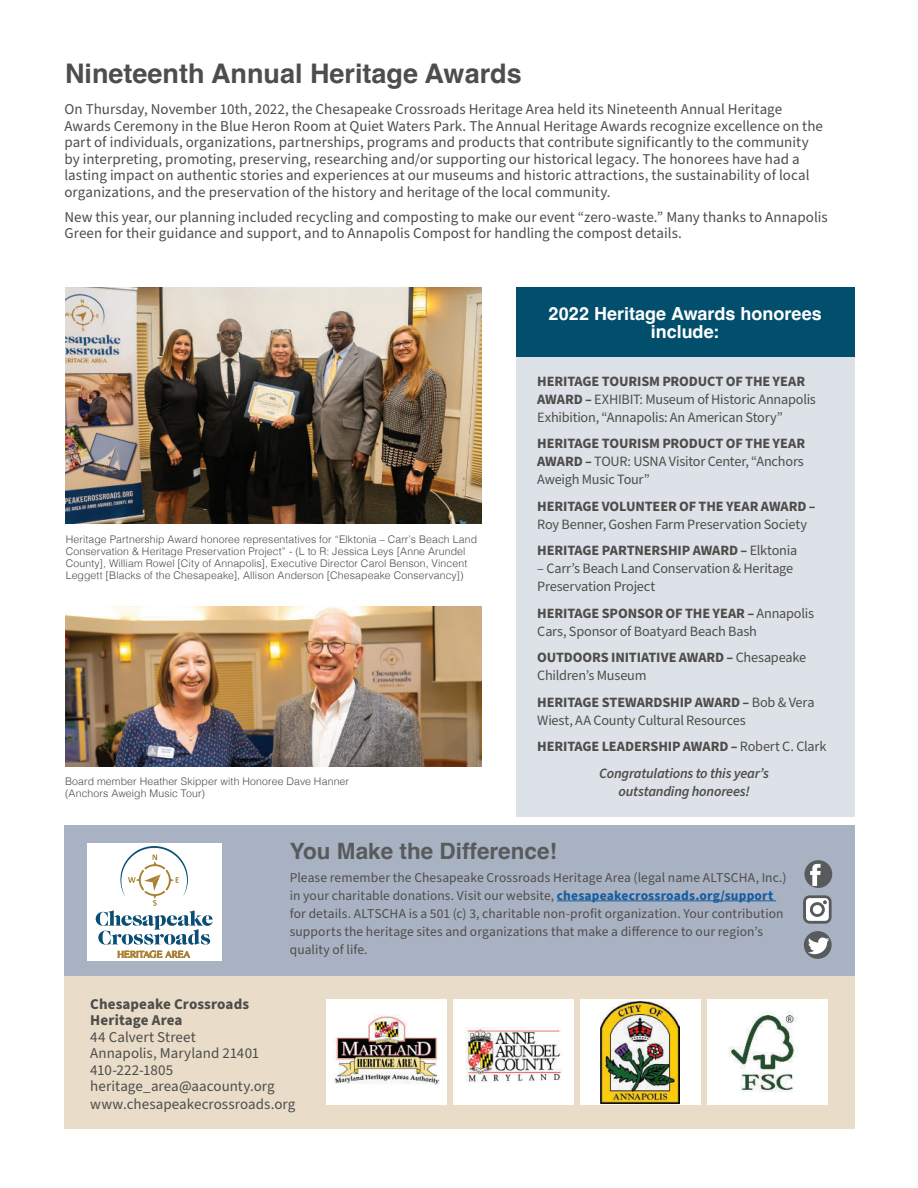
<style>
.page{position:relative;width:918px;height:1188px;background:#fff}
.page>*{position:absolute;margin:0;border:0;box-sizing:border-box;transform-origin:0 0}
.t1{font:700 27px "Helvetica";color:#4e4d4b}
.t2{font:700 22.5px "Helvetica";color:#575b5c}
.t3{font:700 18px/18px "Helvetica";color:#fff;text-align:center}
.t4{font:15px/16.5px "Source Sans Pro";color:#4e4d4b}
.t5{font:700 15px/16.5px "Source Sans Pro";letter-spacing:.005em;color:#4e4d4b}
.t6{font:14.25px/18px "Source Sans Pro";letter-spacing:-.015em;color:#4e4d4b}
.t7{font:italic 600 14.25px/26.5px "Source Sans Pro";letter-spacing:-.015em;color:#4e4d4b;text-align:center}
.t8{font:700 14.25px "Source Sans Pro";letter-spacing:-.01em;color:#4e4d4b}
.t9{font:13.5px/18px "Source Sans Pro";letter-spacing:.005em;color:#4e4d4b}
.t10{font:300 10.5px/12px "Helvetica";letter-spacing:.01em;color:#4e4d4b}
.s1{font-weight:700}
.s2{font-weight:700;font-style:normal}
.s3{font-weight:400;font-style:normal}
.s4{font-weight:700;color:#175d9e}
</style>
<div class="page">
<img style="left:65px;top:287px;width:416px;height:236px">
<div style="left:64px;top:826px;width:790px;height:150px;background:#a8b2c2"></div>
<div style="left:64px;top:976px;width:790px;height:152px;background:#e9ddc9"></div>
<hr style="left:557px;top:901px;width:219px;height:1px;background:#175d9e">
<div style="left:804px;top:860px;width:28px;height:28px;background:#575b5c;border-radius:50%"></div>
<svg style="left:810px;top:864px;width:11px;height:22px"></svg>
<svg style="left:803px;top:895px;width:29px;height:29px"></svg>
<div style="left:813px;top:905px;width:9px;height:9px;background:#fff;border-radius:50%"></div>
<div style="left:804px;top:931px;width:28px;height:28px;background:#575b5c;border-radius:50%"></div>
<svg style="left:808px;top:937px;width:21px;height:17px"></svg>
<img style="left:66px;top:606px;width:415px;height:161px">
<div style="left:516px;top:357px;width:338px;height:459px;background:#dde2e8"></div>
<div style="left:516px;top:287px;width:338px;height:70px;background:#014e6d"></div>
<div style="left:87px;top:843px;width:134px;height:118px;background:#fff"></div>
<svg style="left:96px;top:846px;width:117px;height:112px"></svg>
<div style="left:326px;top:999px;width:121px;height:106px;background:#fff"></div>
<img style="left:333px;top:1015px;width:107px;height:70px">
<div style="left:453px;top:999px;width:121px;height:106px;background:#fff"></div>
<img style="left:465px;top:1027px;width:97px;height:55px">
<div style="left:580px;top:999px;width:121px;height:106px;background:#fff"></div>
<img style="left:601px;top:1001px;width:78px;height:102px">
<div style="left:708px;top:999px;width:120px;height:106px;background:#fff"></div>
<img style="left:729px;top:1011px;width:69px;height:81px">
<h1 class="t1" style="left:65px;top:57px;width:458px">Nineteenth Annual Heritage Awards</h1>
<p class="t4" style="left:64px;top:102px;width:760px">On Thursday, November 10th, 2022, the Chesapeake Crossroads Heritage Area held its Nineteenth Annual Heritage Awards Ceremony in the Blue Heron Room at Quiet Waters Park. The Annual Heritage Awards recognize excellence on the part of individuals, organizations, partnerships, programs and products that contribute significantly to the community by interpreting, promoting, preserving, researching and/or supporting our historical legacy. The honorees have had a lasting impact on authentic stories and experiences at our museums and historic attractions, the sustainability of local organizations, and the preservation of the history and heritage of the local community.</p>
<p class="t4" style="left:64px;top:209px;width:765px">New this year, our planning included recycling and composting to make our event “zero-waste.” Many thanks to Annapolis<br>Green for their guidance and support, and to Annapolis Compost for handling the compost details.</p>
<p class="t10" style="left:66px;top:534px;width:413px">Heritage Partnership Award honoree representatives for “Elktonia – Carr’s Beach Land Conservation &amp; Heritage Preservation Project” - (L to R: Jessica Leys [Anne Arundel County], William Rowel [City of Annapolis], Executive Director Carol Benson, Vincent Leggett [Blacks of the Chesapeake], Allison Anderson [Chesapeake Conservancy])</p>
<p class="t10" style="left:65px;top:776px;width:286px">Board member Heather Skipper with Honoree Dave Hanner (Anchors Aweigh Music Tour)</p>
<p class="t3" style="left:549px;top:306px;width:275px">2022 Heritage Awards honorees include:</p>
<p class="t6" style="left:537px;top:373px;width:280px"><span class="s1">HERITAGE TOURISM PRODUCT OF THE YEAR<br>AWARD –</span> EXHIBIT: Museum of Historic Annapolis<br>Exhibition, “Annapolis: An American Story”</p>
<p class="t6" style="left:537px;top:435px;width:270px;text-align:justify"><span class="s1">HERITAGE TOURISM PRODUCT OF THE YEAR AWARD –</span> TOUR: USNA Visitor Center, “Anchors Aweigh Music Tour”</p>
<p class="t8" style="left:537px;top:500px;width:280px">HERITAGE VOLUNTEER OF THE YEAR AWARD –</p>
<p class="t6" style="left:537px;top:512px;width:271px;line-height:26.5px">Roy Benner, Goshen Farm Preservation Society<br><span class="s1">HERITAGE PARTNERSHIP AWARD –</span> Elktonia</p>
<p class="t6" style="left:537px;top:560px;width:257px">– Carr’s Beach Land Conservation &amp; Heritage<br>Preservation Project</p>
<p class="t6" style="left:537px;top:605px;width:278px"><span class="s1">HERITAGE SPONSOR OF THE YEAR –</span> Annapolis<br>Cars, Sponsor of Boatyard Beach Bash</p>
<p class="t6" style="left:537px;top:649px;width:270px"><span class="s1">OUTDOORS INITIATIVE AWARD –</span> Chesapeake<br>Children’s Museum</p>
<p class="t6" style="left:537px;top:694px;width:279px"><span class="s1">HERITAGE STEWARDSHIP AWARD –</span> Bob &amp; Vera<br>Wiest, AA County Cultural Resources</p>
<p class="t7" style="left:537px;top:734px;width:291px"><span class="s2">HERITAGE LEADERSHIP AWARD –</span> <span class="s3">Robert C. Clark<br></span>Congratulations to this year’s</p>
<p class="t7" style="left:618px;top:779px;width:133px">outstanding honorees!</p>
<h2 class="t2" style="left:290px;top:838px;width:269px">You Make the Difference!</h2>
<p class="t9" style="left:290px;top:869px;width:498px">Please remember the Chesapeake Crossroads Heritage Area (legal name ALTSCHA, Inc.) in your charitable donations. Visit our website, <span class="s4">chesapeakecrossroads.org/support </span>for details. ALTSCHA is a 501 (c) 3, charitable non-profit organization. Your contribution supports the heritage sites and organizations that make a difference to our region’s quality of life.</p>
<p class="t5" style="left:90px;top:997px;width:160px">Chesapeake Crossroads<br>Heritage Area</p>
<p class="t4" style="left:90px;top:1030px;width:186px">44 Calvert Street<br>Annapolis, Maryland 21401<br>410-222-1805 heritage_area@aacounty.org</p>
<p class="t4" style="left:90px;top:1097px;width:207px">www.chesapeakecrossroads.org</p>
</div>
